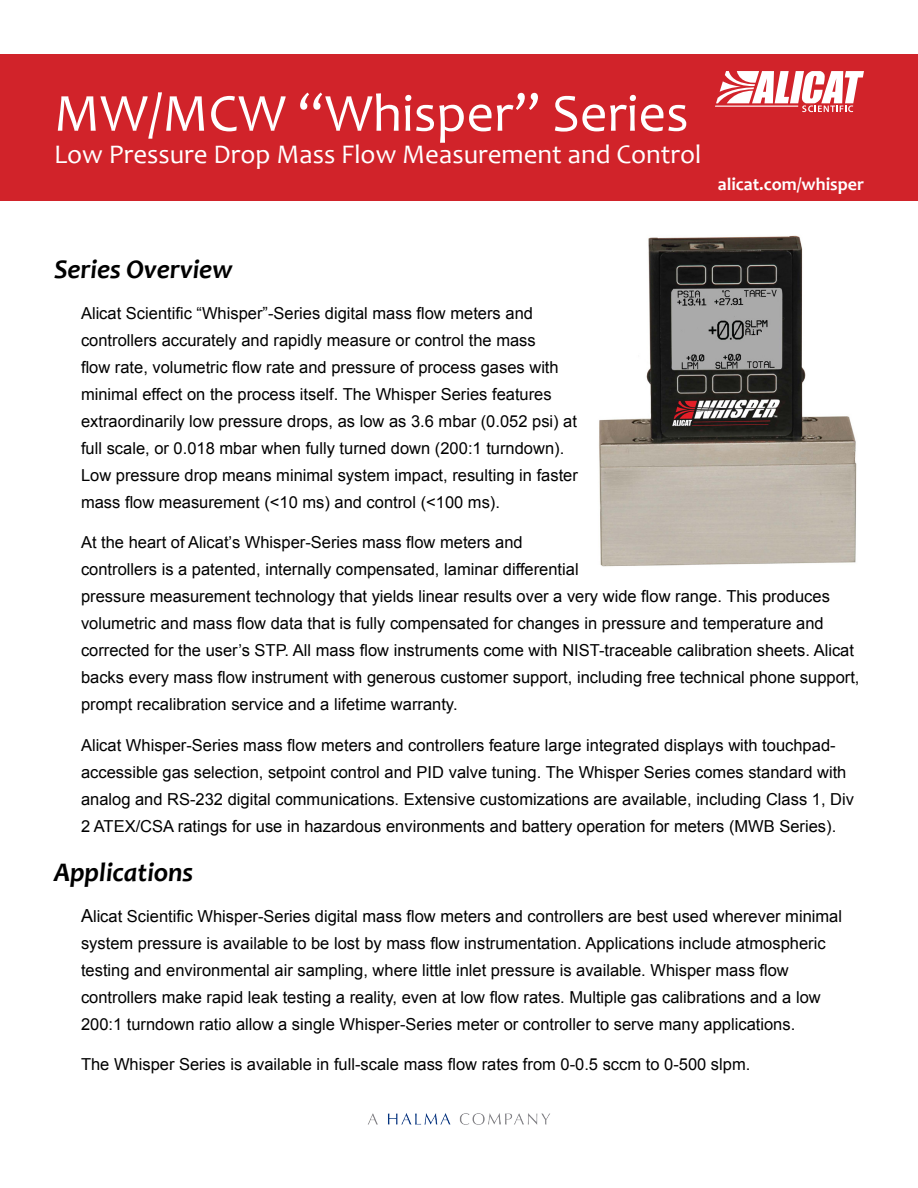
<style>
.page{position:relative;width:918px;height:1188px;background:#fff}
.page>*{position:absolute;margin:0;border:0;box-sizing:border-box;transform-origin:0 0}
.t1{font:54px "Candara";color:#fff}
.t2{font:27px "Candara";color:#fff}
.t3{font:italic 700 27px "Candara";color:#000}
.t4{font:700 18px "Candara";color:#fff}
.t5{font:16.5px/27px "Arial";color:#000}
.s1{font-size:18px}
</style>
<div class="page">
<div style="left:0;top:54px;width:918px;height:147px;background:#d1232a"></div>
<svg style="left:716px;top:71px;width:148px;height:41px"></svg>
<hr style="left:715px;top:106px;width:83px;height:1px;background:#fff">
<img style="left:367px;top:1113px;width:183px;height:12px">
<img style="left:599px;top:235px;width:258px;height:332px">
<p class="t1" style="left:54px;top:79px;width:636px">MW/MCW “Whisper” Series</p>
<p class="t2" style="left:54px;top:137px;width:649px">Low Pressure Drop Mass Flow Measurement and Control</p>
<p class="t4" style="left:718px;top:173px;width:148px">alicat.com/whisper</p>
<p class="t3" style="left:54px;top:253px;width:180px">Series Overview</p>
<p class="t5" style="left:81px;top:300px;width:498px">Alicat Scientific “Whisper”-Series digital mass flow meters and controllers accurately and rapidly measure or control the mass<br>flow rate, volumetric flow rate and pressure of process gases with minimal effect on the process itself. The Whisper Series features extraordinarily low pressure drops, as low as 3.6 mbar (0.052 psi) at full scale, or 0.018 mbar when fully turned down (200:1 turndown).<br>Low pressure drop means minimal system impact, resulting in faster mass flow measurement (&lt;10 ms) and control (&lt;100 ms).</p>
<p class="t5" style="left:81px;top:529px;width:780px">At the heart of Alicat’s Whisper-Series mass flow meters and<br>controllers is a patented, internally compensated, laminar differential<br>pressure measurement technology that yields linear results over a very wide flow range. This produces volumetric and mass flow data that is fully compensated for changes in pressure and temperature and corrected for the user’s STP. All mass flow instruments come with NIST-traceable calibration sheets. Alicat backs every mass flow instrument with generous customer support, including free technical phone support, prompt recalibration service and a lifetime warranty.</p>
<p class="t5" style="left:81px;top:732px;width:775px">Alicat Whisper-Series mass flow meters and controllers feature large integrated displays with touchpad&shy;accessible gas selection, setpoint control and PID valve tuning. The Whisper Series comes standard with analog and RS-232 digital communications. Extensive customizations are available, including Class 1, Div 2 ATEX/CSA ratings for use in hazardous environments and battery operation for meters (MWB Series).</p>
<p class="t3" style="left:54px;top:856px;width:141px">Applications</p>
<p class="t5" style="left:81px;top:903px;width:763px"><span class="s1">A</span>licat Scientific Whisper-Series digital mass flow meters and controllers are best used wherever minimal system pressure is available to be lost by mass flow instrumentation. Applications include atmospheric testing and environmental air sampling, where little inlet pressure is available. Whisper mass flow controllers make rapid leak testing a reality, even at low flow rates. Multiple gas calibrations and a low 200:1 turndown ratio allow a single Whisper-Series meter or controller to serve many applications.</p>
<p class="t5" style="left:81px;top:1051px;width:671px">The Whisper Series is available in full-scale mass flow rates from 0-0.5 sccm to 0-500 slpm.</p>
</div>
